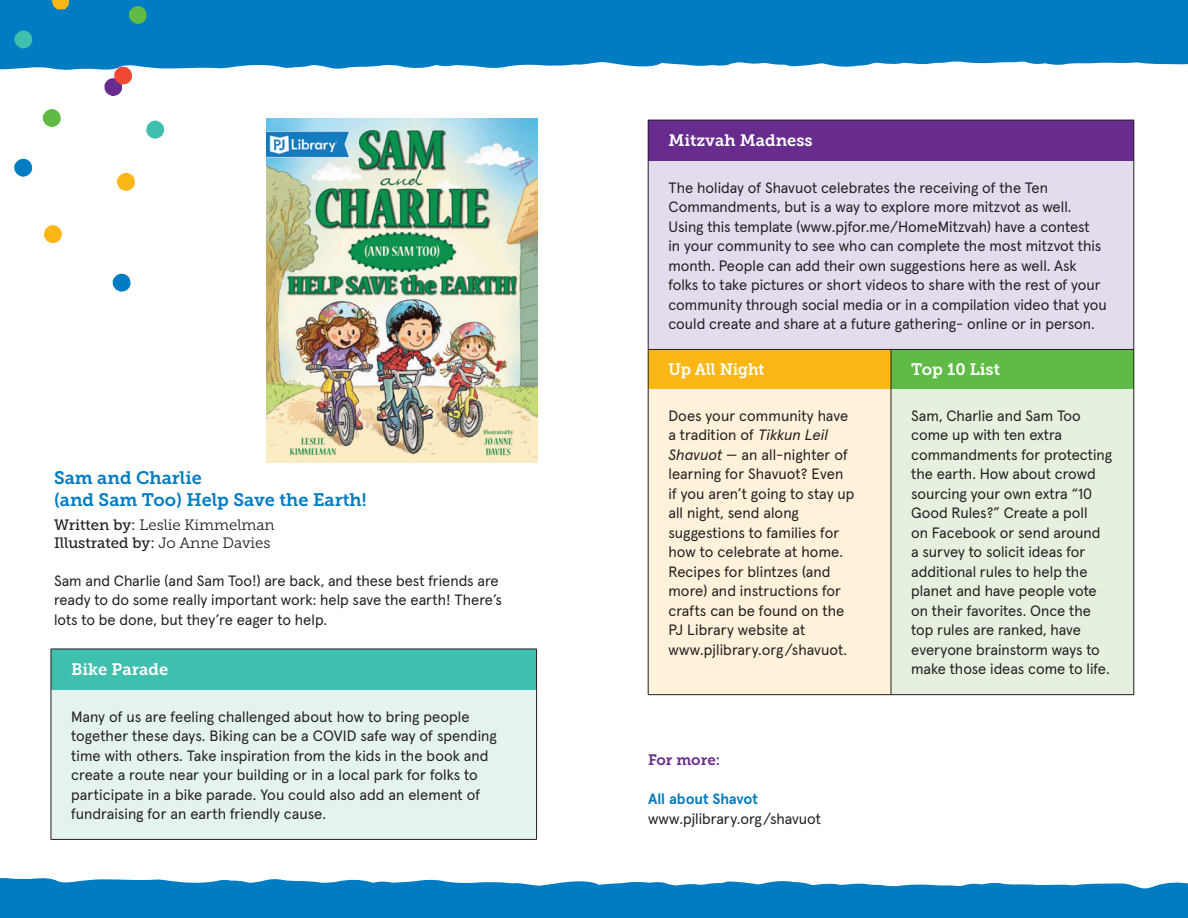
<style>
.page{position:relative;width:1188px;height:918px;background:#fff}
.page>*{position:absolute;margin:0;border:0;box-sizing:border-box;transform-origin:0 0}
.t1{font:18px/21.6px "Museo Slab 700";color:#007cc2}
.t2{font:16.5px "Museo Slab 700";color:#fff}
.t3{font:16.5px "Museo Slab 700";color:#fff;scale:.95 1}
.t4{font:15px/19.5px "Apercu Pro";color:#231f20}
.t5{font:15px "Museo Slab 500";color:#231f20}
.t6{font:15px "Museo Slab 300";color:#231f20}
.t7{font:700 15px "Apercu Pro";color:#007cc2}
.t8{font:15px "Museo Slab 700";color:#672c8e}
.s1{font-family:"Museo Slab 500"}
.s2{font-family:"Museo Slab 300"}
.s3{font-style:italic}
</style>
<div class="page">
<img style="left:266px;top:119px;width:271px;height:343px">
<svg style="left:0;top:0;width:1188px;height:70px;background:#1084c5"></svg>
<div style="left:648px;top:120px;width:486px;height:41px;background:#672c8e"></div>
<div style="left:648px;top:161px;width:486px;height:188px;background:#e3dcec"></div>
<div style="left:648px;top:349px;width:243px;height:40px;background:#fcb615"></div>
<div style="left:891px;top:349px;width:243px;height:40px;background:#60bb46"></div>
<div style="left:648px;top:389px;width:243px;height:306px;background:#fef2da"></div>
<div style="left:891px;top:389px;width:243px;height:306px;background:#e5f1de"></div>
<hr style="left:648px;top:349px;width:243px;height:1px;background:#231f20">
<hr style="left:891px;top:349px;width:243px;height:1px;background:#231f20">
<hr style="left:648px;top:120px;width:243px;height:1px;background:#231f20">
<hr style="left:648px;top:120px;width:1px;height:41px;background:#231f20">
<hr style="left:891px;top:120px;width:243px;height:1px;background:#231f20">
<hr style="left:1134px;top:120px;width:1px;height:41px;background:#231f20">
<hr style="left:648px;top:161px;width:1px;height:188px;background:#231f20">
<hr style="left:1134px;top:161px;width:1px;height:188px;background:#231f20">
<hr style="left:648px;top:350px;width:1px;height:39px;background:#231f20">
<hr style="left:891px;top:350px;width:1px;height:39px;background:#231f20">
<hr style="left:1134px;top:350px;width:1px;height:39px;background:#231f20">
<hr style="left:648px;top:389px;width:1px;height:305px;background:#231f20">
<hr style="left:891px;top:389px;width:1px;height:305px;background:#231f20">
<hr style="left:1134px;top:389px;width:1px;height:305px;background:#231f20">
<hr style="left:648px;top:694px;width:243px;height:1px;background:#231f20">
<hr style="left:891px;top:694px;width:243px;height:1px;background:#231f20">
<div style="left:51px;top:649px;width:486px;height:41px;background:#3fbfae"></div>
<div style="left:51px;top:690px;width:486px;height:149px;background:#e4f3f0"></div>
<hr style="left:51px;top:839px;width:486px;height:1px;background:#231f20">
<hr style="left:51px;top:649px;width:486px;height:1px;background:#231f20">
<hr style="left:51px;top:649px;width:1px;height:41px;background:#231f20">
<hr style="left:536px;top:649px;width:1px;height:41px;background:#231f20">
<hr style="left:51px;top:690px;width:1px;height:149px;background:#231f20">
<hr style="left:536px;top:690px;width:1px;height:149px;background:#231f20">
<svg style="left:129px;top:6px;width:18px;height:18px"></svg>
<svg style="left:104px;top:67px;width:28px;height:29px"></svg>
<svg style="left:117px;top:173px;width:18px;height:18px"></svg>
<svg style="left:113px;top:274px;width:18px;height:18px"></svg>
<svg style="left:146px;top:120px;width:18px;height:19px"></svg>
<svg style="left:52px;top:0;width:17px;height:10px"></svg>
<svg style="left:43px;top:109px;width:18px;height:18px"></svg>
<svg style="left:44px;top:225px;width:18px;height:18px"></svg>
<svg style="left:14px;top:31px;width:18px;height:18px"></svg>
<svg style="left:14px;top:159px;width:18px;height:18px"></svg>
<svg style="left:0;top:878px;width:1188px;height:40px;background:#1d8bc9"></svg>
<p class="t1" style="left:54px;top:467px;width:314px">Sam and Charlie<br>(and Sam Too) Help Save the Earth!</p>
<p class="t6" style="left:54px;top:517px;width:222px"><span class="s1">Written by:</span> Leslie Kimmelman</p>
<p class="t5" style="left:54px;top:535px;width:218px">Illustrated by: <span class="s2">Jo Anne Davies</span></p>
<p class="t4" style="left:54px;top:570px;width:449px">Sam and Charlie (and Sam Too!) are back, and these best friends are ready to do some really important work: help save the earth! There’s lots to be done, but they’re eager to help.</p>
<p class="t2" style="left:668px;top:131px;width:146px">Mitzvah Madness</p>
<p class="t4" style="left:668px;top:177px;width:440px">The holiday of Shavuot celebrates the receiving of the Ten Commandments, but is a way to explore more mitzvot as well.<br>Using this template (www.pjfor.me/HomeMitzvah) have a contest<br>in your community to see who can complete the most mitzvot this month. People can add their own suggestions here as well. Ask folks to take pictures or short videos to share with the rest of your community through social media or in a compilation video that you could create and share at a future gathering- online or in person.</p>
<p class="t3" style="left:668px;top:360px;width:103px">Up All Night</p>
<p class="t2" style="left:911px;top:360px;width:90px">Top 10 List</p>
<p class="t4" style="left:668px;top:405px;width:188px">Does your community have a tradition of <span class="s3">Tikkun Leil<br>Shavuot</span> — an all-nighter of learning for Shavuot? Even if you aren’t going to stay up all night, send along suggestions to families for how to celebrate at home.<br>Recipes for blintzes (and more) and instructions for crafts can be found on the<br>PJ Library website at www.pjlibrary.org/shavuot.</p>
<p class="t4" style="left:911px;top:405px;width:202px">Sam, Charlie and Sam Too come up with ten extra commandments for protecting the earth. How about crowd sourcing your own extra “10<br>Good Rules?” Create a poll<br>on Facebook or send around<br>a survey to solicit ideas for additional rules to help the planet and have people vote on their favorites. Once the top rules are ranked, have everyone brainstorm ways to</p>
<p class="t2" style="left:71px;top:660px;width:99px">Bike Parade</p>
<p class="t4" style="left:911px;top:658px;width:200px">make those ideas come to life.</p>
<p class="t4" style="left:71px;top:705px;width:427px">Many of us are feeling challenged about how to bring people together these days. Biking can be a COVID safe way of spending time with others. Take inspiration from the kids in the book and create a route near your building or in a local park for folks to participate in a bike parade. You could also add an element of fundraising for an earth friendly cause.</p>
<p class="t8" style="left:648px;top:751px;width:74px">For more:</p>
<p class="t7" style="left:648px;top:787px;width:112px">All about Shavot</p>
<p class="t4" style="left:648px;top:807px;width:175px">www.pjlibrary.org/shavuot</p>
</div>
